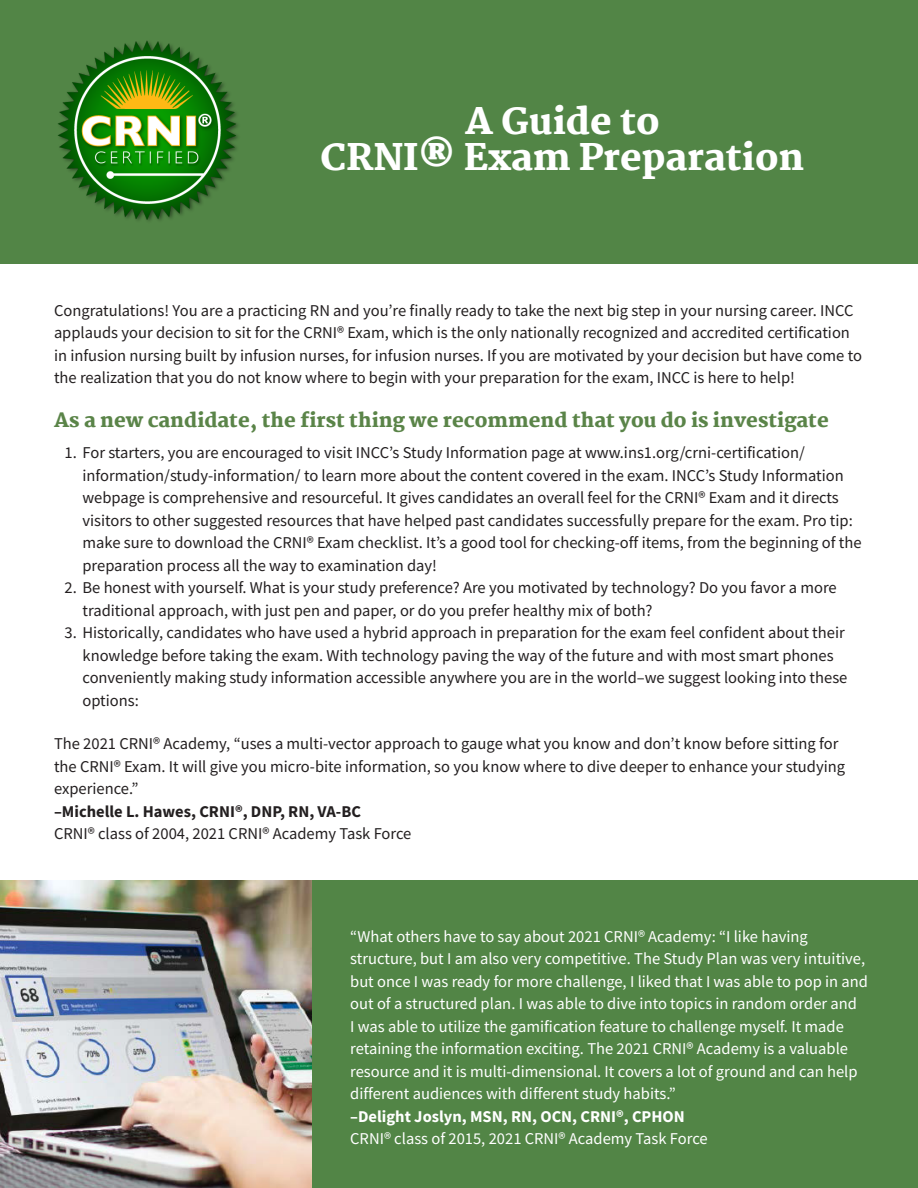
<style>
.page{position:relative;width:918px;height:1188px;background:#fff}
.page>*{position:absolute;margin:0;border:0;box-sizing:border-box;transform-origin:0 0}
.Heading_1_White{font:800 36px/36px "Martel";color:#fff;text-align:center}
.Heading_2{font:800 19.5px "Martel";color:#5a8448}
.t1{font:16.5px/22.5px "Mada";color:#231f20}
.Paragraph_White{font:16.5px/22.5px "Mada";color:#fff}
.s1{font-weight:700}
</style>
<div class="page">
<div style="left:0;top:0;width:918px;height:264px;background:#528546"></div>
<img style="left:58px;top:40px;width:180px;height:181px">
<div style="left:0;top:880px;width:918px;height:308px;background:#528546"></div>
<img style="left:0;top:880px;width:312px;height:308px">
<p class="Heading_1_White" style="left:321px;top:104px;width:485px">A Guide to<br>CRNI® Exam Preparation</p>
<p class="t1" style="left:54px;top:300px;width:809px">Congratulations! You are a practicing RN and you’re finally ready to take the next big step in your nursing career. INCC applauds your decision to sit for the CRNI® Exam, which is the only nationally recognized and accredited certification in infusion nursing built by infusion nurses, for infusion nurses. If you are motivated by your decision but have come to the realization that you do not know where to begin with your preparation for the exam, INCC is here to help!</p>
<p class="Heading_2" style="left:54px;top:409px;width:776px">As a new candidate, the first thing we recommend that you do is investigate</p>
<p class="t1" style="left:82px;top:442px;width:781px;text-indent:-18px">1. For starters, you are encouraged to visit INCC’s Study Information page at www.ins1.org/crni-certification/ information/study-information/ to learn more about the content covered in the exam. INCC’s Study Information webpage is comprehensive and resourceful. It gives candidates an overall feel for the CRNI® Exam and it directs visitors to other suggested resources that have helped past candidates successfully prepare for the exam. Pro tip: make sure to download the CRNI® Exam checklist. It’s a good tool for checking-off items, from the beginning of the preparation process all the way to examination day!</p>
<p class="t1" style="left:82px;top:577px;width:756px;text-indent:-18px">2. Be honest with yourself. What is your study preference? Are you motivated by technology? Do you favor a more traditional approach, with just pen and paper, or do you prefer healthy mix of both?</p>
<p class="t1" style="left:82px;top:622px;width:766px;text-indent:-18px">3. Historically, candidates who have used a hybrid approach in preparation for the exam feel confident about their knowledge before taking the exam. With technology paving the way of the future and with most smart phones conveniently making study information accessible anywhere you are in the world–we suggest looking into these options:</p>
<p class="t1" style="left:54px;top:733px;width:793px">The 2021 CRNI® Academy, “uses a multi-vector approach to gauge what you know and don’t know before sitting for the CRNI® Exam. It will give you micro-bite information, so you know where to dive deeper to enhance your studying experience.”<br><span class="s1">–Michelle L. Hawes, CRNI®, DNP, RN, VA-BC<br></span>CRNI® class of 2004, 2021 CRNI® Academy Task Force</p>
<p class="Paragraph_White" style="left:350px;top:926px;width:519px">“What others have to say about 2021 CRNI® Academy: “I like having structure, but I am also very competitive. The Study Plan was very intuitive, but once I was ready for more challenge, I liked that I was able to pop in and out of a structured plan. I was able to dive into topics in random order and<br>I was able to utilize the gamification feature to challenge myself. It made retaining the information exciting. The 2021 CRNI® Academy is a valuable resource and it is multi-dimensional. It covers a lot of ground and can help different audiences with different study habits.”<br><span class="s1">–Delight Joslyn, MSN, RN, OCN, CRNI®, CPHON<br></span>CRNI® class of 2015, 2021 CRNI® Academy Task Force</p>
</div>
